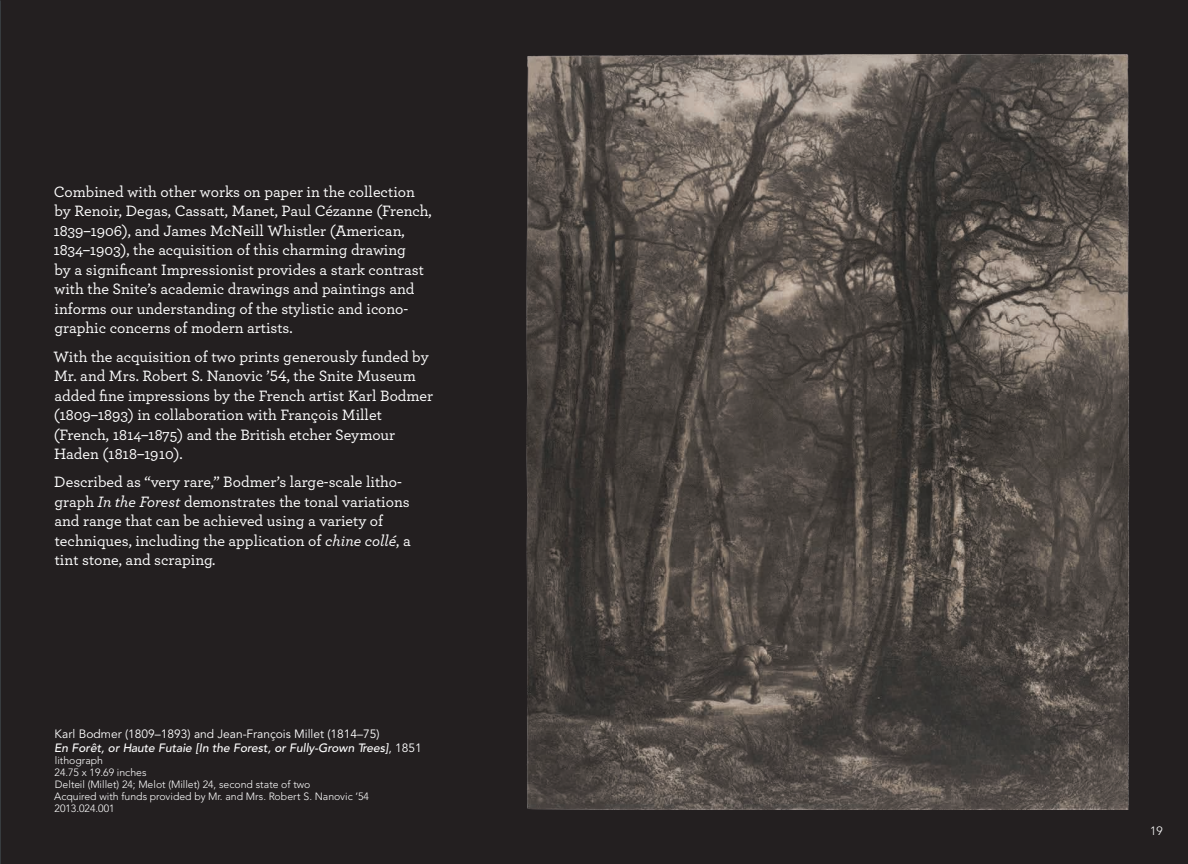
<style>
.page{position:relative;width:1188px;height:864px;background:#231f20}
.page>*{position:absolute;margin:0;border:0;box-sizing:border-box;transform-origin:0 0}
.t1{font:500 15.75px/19.5px "Archer";color:#fff}
.t2{font:12px/13.5px "Avenir";color:#fff}
.t3{font:300 12px "Avenir";color:#fff}
.t4{font:300 10.5px/12px "Avenir";color:#fff}
.s1{font-style:italic}
.s2{font-weight:500;font-style:italic}
</style>
<div class="page">
<img style="left:527px;top:54px;width:603px;height:756px">
<p class="t1" style="left:53px;top:181px;width:380px">Combined with other works on paper in the collection by Renoir, Degas, Cassatt, Manet, Paul Cézanne (French, 1839–1906), and James McNeill Whistler (American, 1834–1903), the acquisition of this charming drawing<br>by a significant Impressionist provides a stark contrast with the Snite’s academic drawings and paintings and informs our understanding of the stylistic and icono&shy;graphic concerns of modern artists.</p>
<p class="t1" style="left:54px;top:346px;width:381px">With the acquisition of two prints generously funded by Mr. and Mrs. Robert S. Nanovic ’54, the Snite Museum added fine impressions by the French artist Karl Bodmer (1809–1893) in collaboration with François Millet (French, 1814–1875) and the British etcher Seymour Haden (1818–1910).</p>
<p class="t1" style="left:54px;top:471px;width:358px">Described as “very rare,” Bodmer’s large-scale litho&shy;graph <span class="s1">In the Forest</span> demonstrates the tonal variations and range that can be achieved using a variety of techniques, including the application of <span class="s1">chine collé</span>, a tint stone, and scraping.</p>
<p class="t2" style="left:54px;top:728px;width:369px">Karl Bodmer (1809–1893) and Jean-François Millet (1814–75)<br><span class="s2">En Forêt, or Haute Futaie [In the Forest, or Fully-Grown Trees]</span>, 1851</p>
<p class="t4" style="left:54px;top:754px;width:316px">lithograph<br>24.75 x 19.69 inches<br>Delteil (Millet) 24; Melot (Millet) 24, second state of two<br>Acquired with funds provided by Mr. and Mrs. Robert S. Nanovic ’54<br>2013.024.001</p>
<p class="t3" style="left:1150px;top:824px;width:14px">19</p>
</div>
